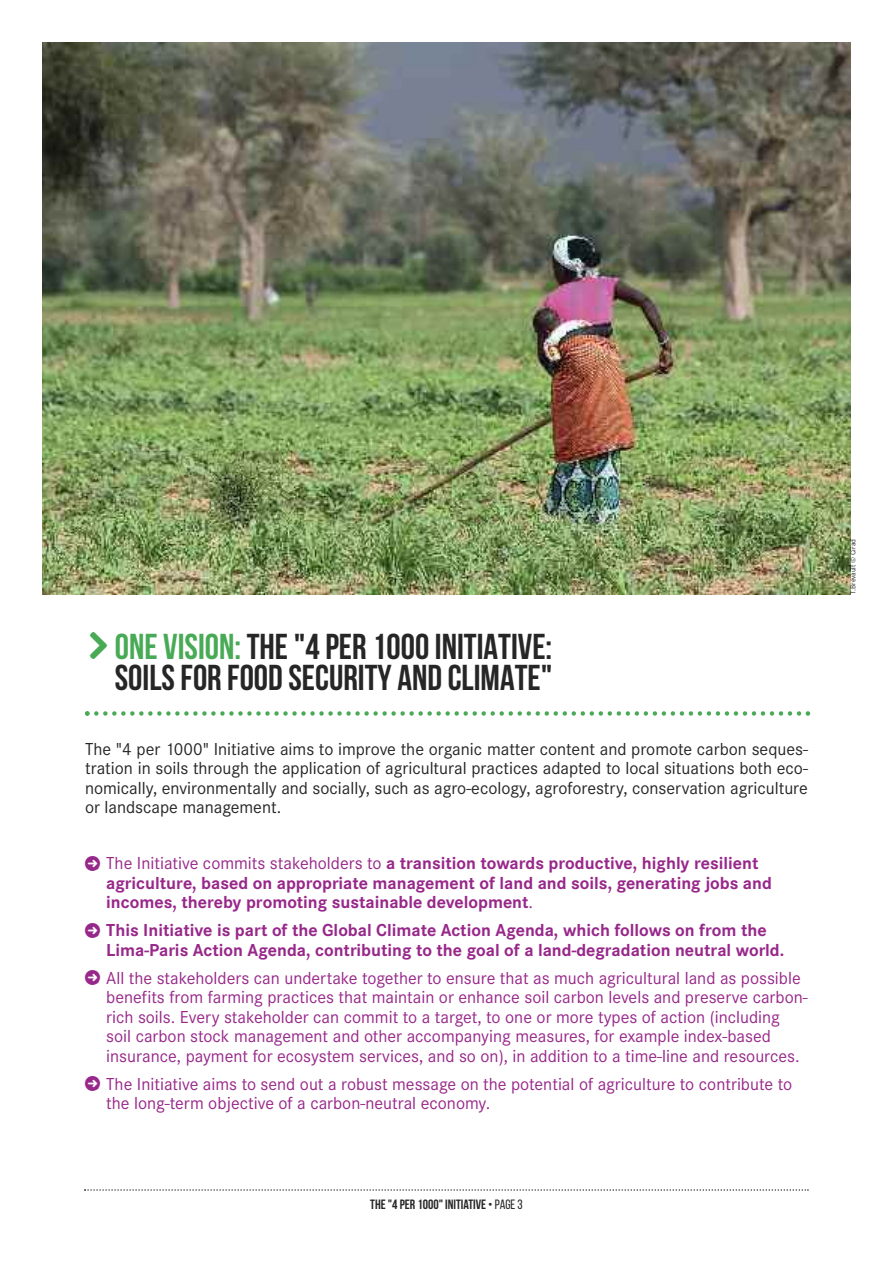
<style>
.page{position:relative;width:893px;height:1263px;background:#fff}
.page>*{position:absolute;margin:0;border:0;box-sizing:border-box;transform-origin:0 0}
.t1{font:700 36px/31.5px "Bebas Neue";color:#272627}
.t2{font:18px/19.5px "Corporate S";color:#98278a}
.t3{font:700 18px/19.5px "Corporate S";color:#98278a}
.t4{font:18px/19.5px "Corporate S";color:#272627;text-align:justify}
.t5{font:700 13.5px "Bebas Neue";color:#272627}
.t6{font:7.5px "Corporate S";color:#272627}
.s1{color:#49aa56}
.s2{font-weight:400}
</style>
<div class="page">
<svg style="left:84px;top:1189px;width:725px;height:2px"></svg>
<svg style="left:85px;top:711px;width:725px;height:5px"></svg>
<img style="left:43px;top:43px;width:807px;height:551px">
<h1 class="t1" style="left:115px;top:630px;width:439px"><span class="s1">ONE VISION:</span> THE"4 PER 1000 INITIATIVE:<br>SOILS FOR FOOD SECURITY AND CLIMATE"</h1>
<p class="t4" style="left:85px;top:739px;width:724px">The "4 per 1000" Initiative aims to improve the organic matter content and promote carbon seques&shy;tration in soils through the application of agricultural practices adapted to local situations both eco&shy;nomically, environmentally and socially, such as agro-ecology, agroforestry, conservation agriculture or landscape management.</p>
<p class="t3" style="left:106px;top:853px;width:667px"><span class="s2">The Initiative commits stakeholders to</span> a transition towards productive, highly resilient agriculture, based on appropriate management of land and soils, generating jobs and incomes, thereby promoting sustainable development<span class="s2">.</span></p>
<p class="t3" style="left:106px;top:920px;width:680px">This Initiative is part of the Global Climate Action Agenda, which follows on from the<br>Lima-Paris Action Agenda, contributing to the goal of a land-degradation neutral world.</p>
<p class="t2" style="left:106px;top:968px;width:703px">All the stakeholders can undertake together to ensure that as much agricultural land as possible benefits from farming practices that maintain or enhance soil carbon levels and preserve carbon&shy;rich soils. Every stakeholder can commit to a target, to one or more types of action (including soil carbon stock management and other accompanying measures, for example index-based insurance, payment for ecosystem services, and so on), in addition to a time-line and resources.</p>
<p class="t2" style="left:106px;top:1074px;width:687px">The Initiative aims to send out a robust message on the potential of agriculture to contribute to the long-term objective of a carbon-neutral economy.</p>
<p class="t5" style="left:370px;top:1197px;width:154px">THE "4PER 1000" INITIATIVE<span class="s2">• page3</span></p>
<p class="t6" style="left:848px;top:594px;width:57px;rotate:-90deg">T.Brévault © Cirad</p>
</div>
